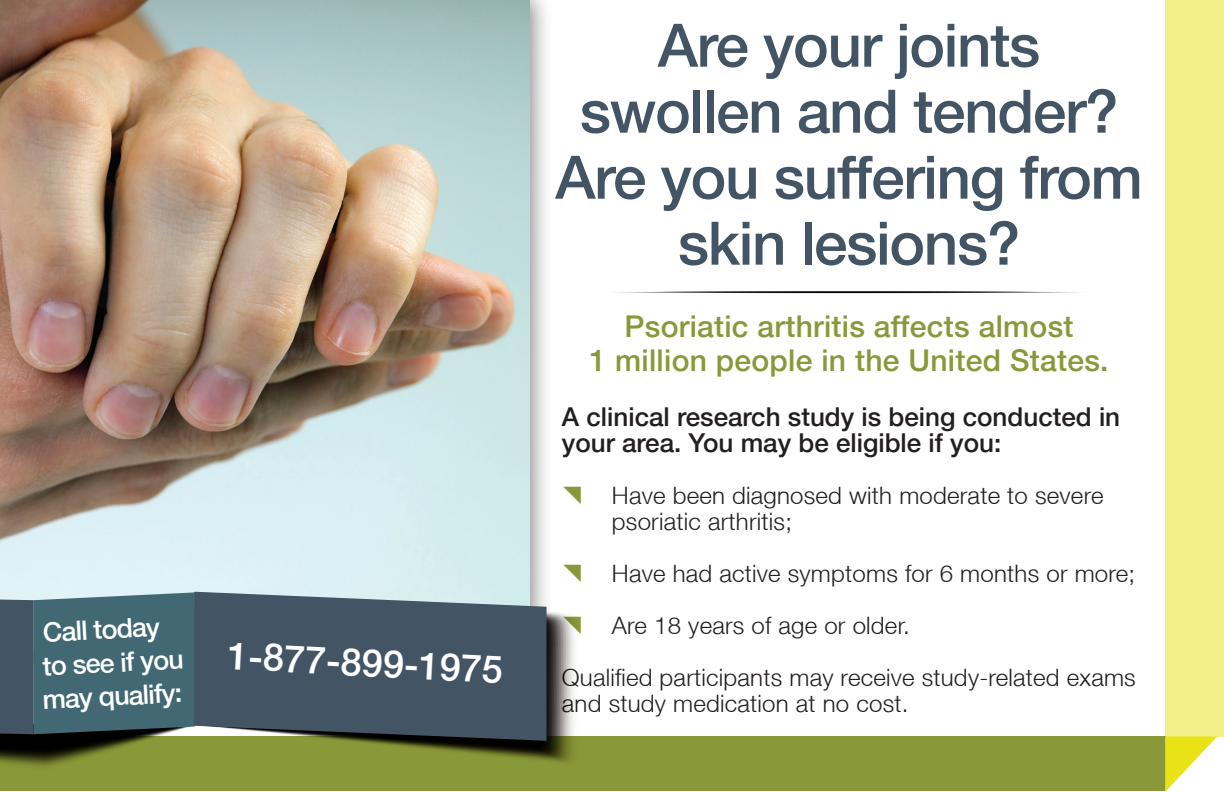
<style>
.page{position:relative;width:1224px;height:792px;background:#fff}
.page>*{position:absolute;margin:0;border:0;box-sizing:border-box;transform-origin:0 0}
.t1{font:500 60px/66px "Helvetica Neue LT";letter-spacing:-.02em;color:#435464;text-align:center}
.t2{font:500 37.8px "Helvetica Neue LT";color:#fff}
.t3{font:500 30px/34px "Helvetica Neue LT";letter-spacing:.01em;color:#899839;text-align:center}
.t4{font:500 26.8px/33.4px "Helvetica Neue LT";color:#fff}
.t5{font:500 26px/26px "Helvetica Neue LT";color:#231f20}
.t6{font:300 24px/26px "Helvetica Neue LT";letter-spacing:.01em;color:#231f20}
</style>
<div class="page">
<div style="left:0;top:0;width:553px;height:677px;background:#231f20;opacity:.53"></div>
<img style="left:0;top:0;width:529px;height:592px">
<div style="left:1165px;top:0;width:59px;height:736px;background:#f3f08a"></div>
<div style="left:0;top:736px;width:1165px;height:55px;background:#899839"></div>
<svg style="left:1165px;top:736px;width:52px;height:56px"></svg>
<svg style="left:0;top:592px;width:194px;height:174px;background:#496665"></svg>
<svg style="left:194px;top:592px;width:353px;height:149px;background:#4c5c69"></svg>
<svg style="left:618px;top:291px;width:459px;height:2px"></svg>
<svg style="left:564px;top:616px;width:10px;height:18px"></svg>
<p class="t4" style="left:38px;top:616px;width:145px;rotate:-3deg">Call today to see if you may qualify:</p>
<h2 class="t2" style="left:229px;top:633px;width:277px;rotate:3deg">1-877-899-1975</h2>
<h1 class="t1" style="left:555px;top:12px;width:589px">Are your joints swollen and tender?<br>Are you suffering from skin lesions?</h1>
<p class="t3" style="left:590px;top:309px;width:521px">Psoriatic arthritis affects almost<br>1 million people in the United States.</p>
<p class="t5" style="left:562px;top:404px;width:560px">A clinical research study is being conducted in your area. You may be eligible if you:</p>
<p class="t6" style="left:612px;top:482px;width:493px">Have been diagnosed with moderate to severe psoriatic arthritis;</p>
<p class="t6" style="left:612px;top:560px;width:525px">Have had active symptoms for 6 months or more;</p>
<p class="t6" style="left:612px;top:612px;width:300px">Are 18 years of age or older.</p>
<p class="t6" style="left:562px;top:664px;width:575px">Qualified participants may receive study-related exams</p>
<p class="t6" style="left:562px;top:690px;width:348px">and study medication at no cost.</p>
</div>
